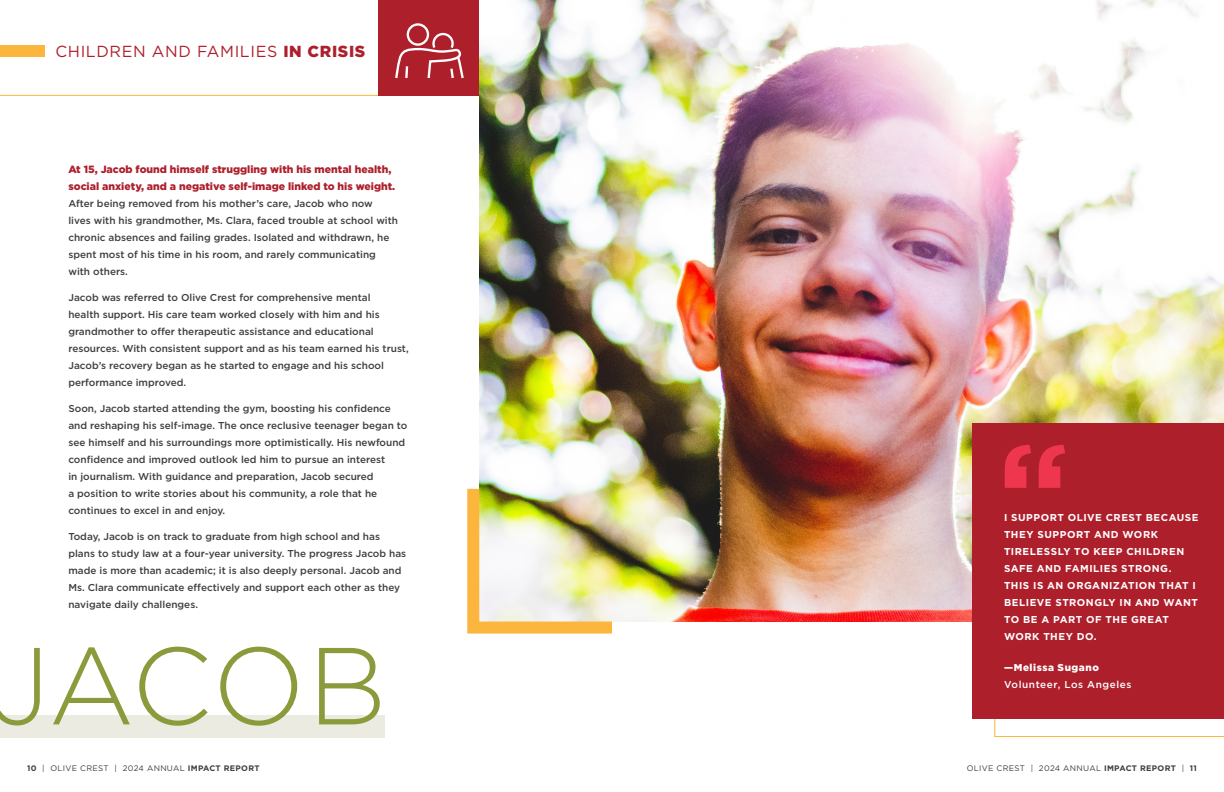
<style>
.page{position:relative;width:1224px;height:792px;background:#fff}
.page>*{position:absolute;margin:0;border:0;box-sizing:border-box;transform-origin:0 0}
.t1{font:700 133.6px "Gotham";color:#fff}
.t2{font:300 109.3px "Gotham";letter-spacing:-.01em;color:#8a9b3c}
.t3{font:16px "Gotham";letter-spacing:.04em;color:#ae1f2c}
.oc_body_sans{font:900 10.5px/17px "Gotham";color:#ae1f2c}
.oc_body_sans-2{font:500 10px/17px "Gotham";color:#3e3e3f}
.pull_quote{font:700 10px/17px "Gotham";letter-spacing:.055em;color:#fff}
.quote_names{font:500 10px/17px "Gotham";letter-spacing:.06em;color:#fff}
.t4{font:8px "Gotham";letter-spacing:.04em;color:#3e3e3f}
.s1{font-weight:900}
.s2{font-weight:700}
</style>
<div class="page">
<svg style="left:994px;top:719px;width:230px;height:18px"></svg>
<div style="left:0;top:716px;width:385px;height:22px;background:#ebebe2"></div>
<img style="left:479px;top:0;width:745px;height:622px">
<img style="left:467px;top:477px;width:157px;height:157px">
<div style="left:973px;top:424px;width:251px;height:295px;background:#ae1f2c"></div>
<svg style="left:0;top:0;width:379px;height:96px"></svg>
<div style="left:379px;top:0;width:100px;height:96px;background:#ae1f2c"></div>
<svg style="left:395px;top:23px;width:69px;height:56px"></svg>
<p class="t3" style="left:55px;top:41px;width:311px">CHILDREN AND FAMILIES <span class="s1">IN CRISIS</span></p>
<p class="oc_body_sans" style="left:68px;top:160px;width:328px">At 15, Jacob found himself struggling with his mental health, social anxiety, and a negative self-image linked to his weight.</p>
<p class="oc_body_sans-2" style="left:68px;top:194px;width:331px">After being removed from his mother’s care, Jacob who now<br>lives with his grandmother, Ms. Clara, faced trouble at school with chronic absences and failing grades. Isolated and withdrawn, he spent most of his time in his room, and rarely communicating with others.</p>
<p class="oc_body_sans-2" style="left:68px;top:288px;width:342px">Jacob was referred to Olive Crest for comprehensive mental<br>health support. His care team worked closely with him and his grandmother to offer therapeutic assistance and educational resources. With consistent support and as his team earned his trust, Jacob’s recovery began as he started to engage and his school performance improved.</p>
<p class="oc_body_sans-2" style="left:68px;top:399px;width:341px">Soon, Jacob started attending the gym, boosting his confidence and reshaping his self-image. The once reclusive teenager began to see himself and his surroundings more optimistically. His newfound confidence and improved outlook led him to pursue an interest<br>in journalism. With guidance and preparation, Jacob secured<br>a position to write stories about his community, a role that he continues to excel in and enjoy.</p>
<p class="oc_body_sans-2" style="left:68px;top:527px;width:339px">Today, Jacob is on track to graduate from high school and has plans to study law at a four-year university. The progress Jacob has made is more than academic; it is also deeply personal. Jacob and Ms. Clara communicate effectively and support each other as they navigate daily challenges.</p>
<p class="t2" style="left:-10px;top:617px;width:398px">JACOB</p>
<h1 class="t1" style="left:997px;top:403px;width:74px">“</h1>
<p class="pull_quote" style="left:1004px;top:509px;width:196px">I SUPPORT OLIVE CREST BECAUSE<br>THEY SUPPORT AND WORK<br>TIRELESSLY TO KEEP CHILDREN<br>SAFE AND FAMILIES STRONG.<br>THIS IS AN ORGANIZATION THAT I<br>BELIEVE STRONGLY IN AND WANT<br>TO BE A PART OF THE GREAT<br>WORK THEY DO.</p>
<p class="quote_names" style="left:1004px;top:659px;width:129px"><span class="s1">—Melissa Sugano<br></span>Volunteer, Los Angeles</p>
<p class="t4" style="left:27px;top:763px;width:234px"><span class="s2">10</span> | OLIVE CREST | 2024 ANNUAL <span class="s2">IMPACT REPORT</span></p>
<p class="t4" style="left:967px;top:763px;width:232px">OLIVE CREST | 2024 ANNUAL <span class="s2">IMPACT REPORT</span> | <span class="s2">11</span></p>
</div>
